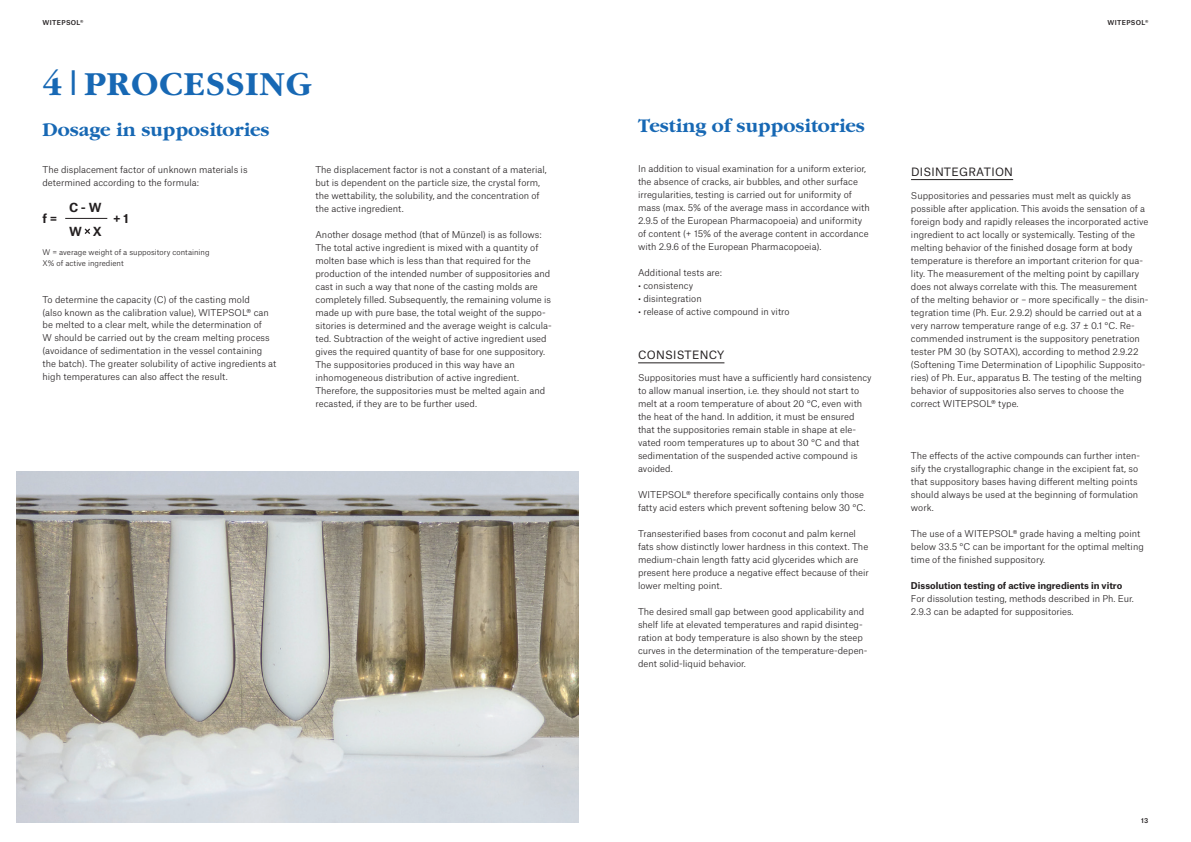
<style>
.page{position:relative;width:1191px;height:842px;background:#fff}
.page>*{position:absolute;margin:0;border:0;box-sizing:border-box;transform-origin:0 0}
.t1{font:700 35px "Garamond";letter-spacing:.04em;color:#1768b4}
.t2{font:700 20px "Garamond";color:#1768b4}
.t3{font:700 12px/23.7px "Atlas Grotesk";color:#231f20}
.t4{font:11px "Atlas Grotesk";letter-spacing:.02em;color:#231f20}
.t5{font:300 9px/13px "Atlas Grotesk";color:#231f20}
.t6{font:700 9px "Atlas Grotesk";color:#231f20}
.t7{font:300 7.5px/11px "Atlas Grotesk";color:#231f20}
.t8{font:500 6.5px "Atlas Grotesk";letter-spacing:.05em;color:#231f20}
</style>
<div class="page">
<hr style="left:638px;top:363px;width:86px;height:1px;background:#231f20">
<svg style="left:84px;top:228px;width:6px;height:6px"></svg>
<hr style="left:65px;top:218px;width:42px;height:1px;background:#231f20">
<hr style="left:911px;top:179px;width:102px;height:1px;background:#231f20">
<img style="left:16px;top:472px;width:562px;height:351px">
<p class="t8" style="left:43px;top:17px;width:42px">WITEPSOL®</p>
<p class="t8" style="left:1107px;top:17px;width:42px">WITEPSOL®</p>
<h1 class="t1" style="left:43px;top:66px;width:270px">4|PROCESSING</h1>
<h2 class="t2" style="left:43px;top:119px;width:229px">Dosage in suppositories</h2>
<h2 class="t2" style="left:638px;top:115px;width:228px">Testing of suppositories</h2>
<p class="t5" style="left:43px;top:162px;width:206px">The displacement factor of unknown materials is determined according to the formula:</p>
<h3 class="t3" style="left:69px;top:194px;width:34px">C - W<br>W X</h3>
<h3 class="t3" style="left:43px;top:205px;width:16px">f =</h3>
<h3 class="t3" style="left:113px;top:205px;width:17px">+ 1</h3>
<p class="t7" style="left:43px;top:245px;width:169px">W = average weight of a suppository containing<br>X% of active ingredient</p>
<p class="t5" style="left:43px;top:292px;width:235px">To determine the capacity (C) of the casting mold<br>(also known as the calibration value), WITEPSOL® can be melted to a clear melt, while the determination of<br>W should be carried out by the cream melting process (avoidance of sedimentation in the vessel containing the batch). The greater solubility of active ingredients at high temperatures can also affect the result.</p>
<p class="t5" style="left:315px;top:162px;width:233px">The displacement factor is not a constant of a material, but is dependent on the particle size, the crystal form, the wettability, the solubility, and the concentration of the active ingredient.</p>
<p class="t5" style="left:315px;top:227px;width:238px">Another dosage method (that of Münzel) is as follows:<br>The total active ingredient is mixed with a quantity of molten base which is less than that required for the production of the intended number of suppositories and cast in such a way that none of the casting molds are completely filled. Subsequently, the remaining volume is made up with pure base, the total weight of the suppo&shy;sitories is determined and the average weight is calcula&shy;ted. Subtraction of the weight of active ingredient used gives the required quantity of base for one suppository.<br>The suppositories produced in this way have an inhomogeneous distribution of active ingredient.<br>Therefore, the suppositories must be melted again and recasted, if they are to be further used.</p>
<p class="t5" style="left:638px;top:162px;width:233px">In addition to visual examination for a uniform exterior, the absence of cracks, air bubbles, and other surface irregularities, testing is carried out for uniformity of mass (max. 5% of the average mass in accordance with 2.9.5 of the European Pharmacopoeia) and uniformity of content (+ 15% of the average content in accordance with 2.9.6 of the European Pharmacopoeia).</p>
<p class="t5" style="left:638px;top:266px;width:86px">Additional tests are:</p>
<p class="t5" style="left:638px;top:279px;width:57px">• consistency</p>
<p class="t5" style="left:638px;top:292px;width:65px">• disintegration</p>
<p class="t5" style="left:638px;top:305px;width:153px">• release of active compound in vitro</p>
<p class="t4" style="left:638px;top:346px;width:88px">CONSISTENCY</p>
<p class="t5" style="left:638px;top:370px;width:235px">Suppositories must have a sufficiently hard consistency to allow manual insertion, i.e. they should not start to melt at a room temperature of about 20 °C, even with the heat of the hand. In addition, it must be ensured that the suppositories remain stable in shape at ele&shy;vated room temperatures up to about 30 °C and that sedimentation of the suspended active compound is avoided.</p>
<p class="t5" style="left:638px;top:487px;width:229px">WITEPSOL® therefore specifically contains only those fatty acid esters which prevent softening below 30 °C.</p>
<p class="t5" style="left:638px;top:526px;width:232px">Transesterified bases from coconut and palm kernel fats show distinctly lower hardness in this context. The medium-chain length fatty acid glycerides which are present here produce a negative effect because of their lower melting point.</p>
<p class="t5" style="left:638px;top:604px;width:231px">The desired small gap between good applicability and shelf life at elevated temperatures and rapid disinteg&shy;ration at body temperature is also shown by the steep curves in the determination of the temperature-depen&shy;dent solid-liquid behavior.</p>
<p class="t4" style="left:911px;top:163px;width:103px">DISINTEGRATION</p>
<p class="t5" style="left:911px;top:188px;width:239px">Suppositories and pessaries must melt as quickly as possible after application. This avoids the sensation of a foreign body and rapidly releases the incorporated active ingredient to act locally or systemically. Testing of the melting behavior of the finished dosage form at body temperature is therefore an important criterion for qua&shy;lity. The measurement of the melting point by capillary does not always correlate with this. The measurement<br>of the melting behavior or – more specifically – the disin&shy;tegration time (Ph. Eur. 2.9.2) should be carried out at a very narrow temperature range of e.g. 37 ± 0.1 °C. Re&shy;commended instrument is the suppository penetration tester PM 30 (by SOTAX), according to method 2.9.22 (Softening Time Determination of Lipophilic Supposito&shy;ries) of Ph. Eur., apparatus B. The testing of the melting behavior of suppositories also serves to choose the correct WITEPSOL® type.</p>
<p class="t5" style="left:911px;top:448px;width:231px">The effects of the active compounds can further inten&shy;sify the crystallographic change in the excipient fat, so that suppository bases having different melting points should always be used at the beginning of formulation work.</p>
<p class="t5" style="left:911px;top:526px;width:234px">The use of a WITEPSOL® grade having a melting point below 33.5 °C can be important for the optimal melting time of the finished suppository.</p>
<p class="t6" style="left:911px;top:578px;width:213px">Dissolution testing of active ingredients in vitro</p>
<p class="t5" style="left:911px;top:591px;width:224px">For dissolution testing, methods described in Ph. Eur.<br>2.9.3 can be adapted for suppositories.</p>
<p class="t8" style="left:1141px;top:815px;width:9px">13</p>
</div>
